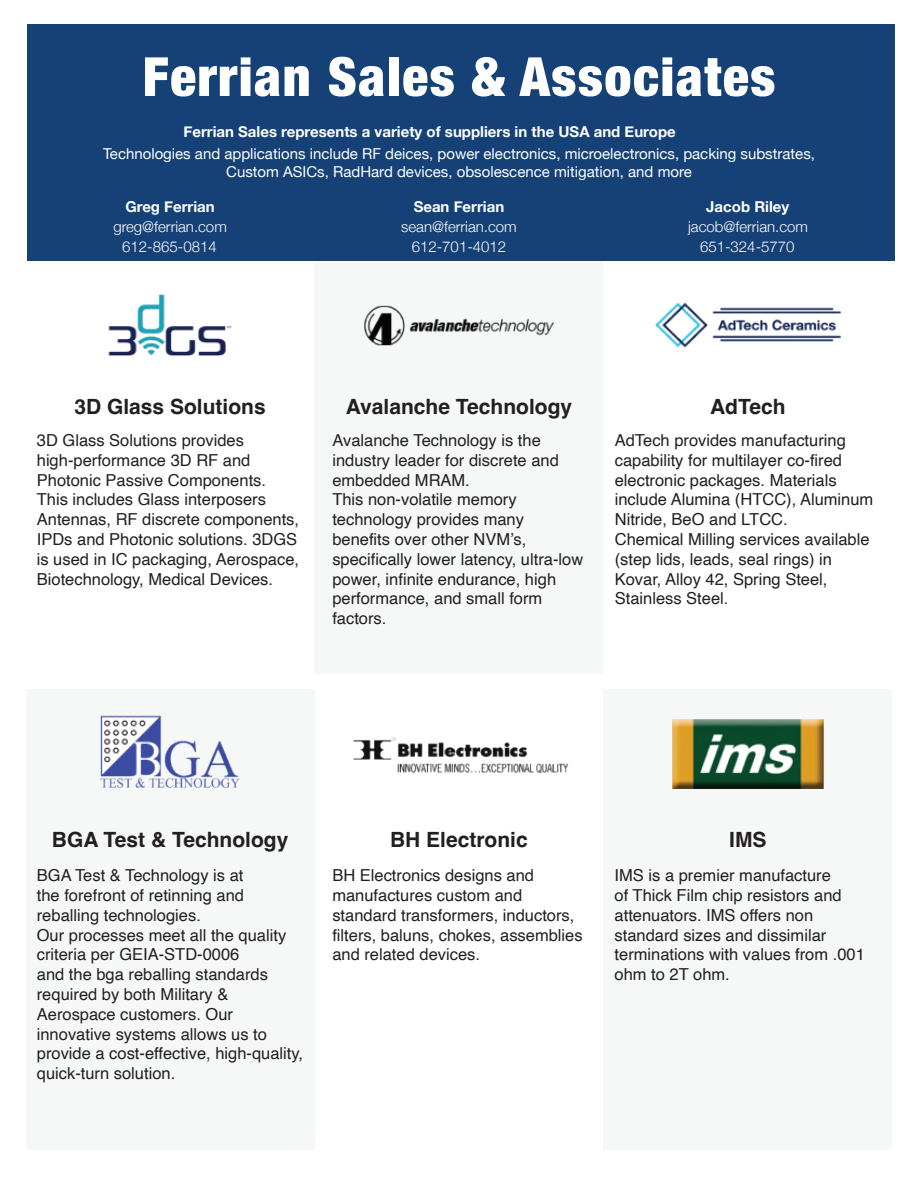
<style>
.page{position:relative;width:918px;height:1188px;background:#fff}
.page>*{position:absolute;margin:0;border:0;box-sizing:border-box;transform-origin:0 0}
.t1{font:900 condensed 54px "Helvetica Neue";letter-spacing:.03em;color:#fff}
.t2{font:700 21px "Helvetica";color:#231f20}
.t3{font:16.5px/19.8px "Helvetica";color:#231f20}
.t4{font:15px/18px "Helvetica Neue";color:#fff;text-align:center}
.t5{font:700 15px "Helvetica Neue";color:#fff}
.t6{font:300 15px "Helvetica Neue";color:#fff}
</style>
<div class="page">
<div style="left:315px;top:261px;width:288px;height:421px;background:#f6f8f8"></div>
<div style="left:26px;top:682px;width:289px;height:467px;background:#f6f8f8"></div>
<div style="left:603px;top:682px;width:289px;height:467px;background:#f6f8f8"></div>
<div style="left:27px;top:24px;width:868px;height:237px;background:#154177"></div>
<div style="left:0;top:674px;width:918px;height:15px;background:#fff"></div>
<img style="left:672px;top:719px;width:152px;height:70px">
<img style="left:353px;top:737px;width:216px;height:36px">
<img style="left:100px;top:715px;width:140px;height:73px">
<img style="left:364px;top:305px;width:190px;height:41px">
<img style="left:108px;top:294px;width:124px;height:62px">
<img style="left:655px;top:302px;width:186px;height:46px">
<h1 class="t1" style="left:143px;top:32px;width:634px">Ferrian Sales &amp; Associates</h1>
<p class="t5" style="left:184px;top:119px;width:494px">Ferrian Sales represents a variety of suppliers in the USA and Europe</p>
<p class="t4" style="left:103px;top:145px;width:714px">Technologies and applications include RF deices, power electronics, microelectronics, packing substrates,<br>Custom ASICs, RadHard devices, obsolescence mitigation, and more</p>
<p class="t5" style="left:125px;top:195px;width:91px">Greg Ferrian</p>
<p class="t5" style="left:414px;top:195px;width:92px">Sean Ferrian</p>
<p class="t5" style="left:706px;top:195px;width:85px">Jacob Riley</p>
<p class="t6" style="left:113px;top:215px;width:115px">greg@ferrian.com</p>
<p class="t6" style="left:401px;top:215px;width:117px">sean@ferrian.com</p>
<p class="t6" style="left:688px;top:215px;width:121px">jacob@ferrian.com</p>
<p class="t6" style="left:122px;top:235px;width:96px">612-865-0814</p>
<p class="t6" style="left:412px;top:235px;width:96px">612-701-4012</p>
<p class="t6" style="left:700px;top:235px;width:96px">651-324-5770</p>
<p class="t2" style="left:74px;top:394px;width:193px">3D Glass Solutions</p>
<p class="t2" style="left:346px;top:394px;width:228px">Avalanche Technology</p>
<p class="t2" style="left:710px;top:394px;width:77px">AdTech</p>
<p class="t3" style="left:37px;top:431px;width:264px">3D Glass Solutions provides high-performance 3D RF and<br>Photonic Passive Components.<br>This includes Glass interposers<br>Antennas, RF discrete components,<br>IPDs and Photonic solutions. 3DGS is used in IC packaging, Aerospace,<br>Biotechnology, Medical Devices.</p>
<p class="t3" style="left:332px;top:431px;width:252px">Avalanche Technology is the industry leader for discrete and embedded MRAM.<br>This non-volatile memory technology provides many benefits over other NVM’s, specifically lower latency, ultra-low power, infinite endurance, high performance, and small form factors.</p>
<p class="t3" style="left:615px;top:431px;width:260px">AdTech provides manufacturing capability for multilayer co-fired electronic packages. Materials include Alumina (HTCC), Aluminum<br>Nitride, BeO and LTCC.<br>Chemical Milling services available (step lids, leads, seal rings) in<br>Kovar, Alloy 42, Spring Steel,<br>Stainless Steel.</p>
<p class="t2" style="left:52px;top:826px;width:238px">BGA Test &amp; Technology</p>
<p class="t2" style="left:390px;top:826px;width:139px">BH Electronic</p>
<p class="t2" style="left:729px;top:826px;width:39px">IMS</p>
<p class="t3" style="left:37px;top:866px;width:268px">BGA Test &amp; Technology is at<br>the forefront of retinning and reballing technologies.<br>Our processes meet all the quality criteria per GEIA-STD-0006<br>and the bga reballing standards required by both Military &amp;<br>Aerospace customers. Our innovative systems allows us to provide a cost-effective, high-quality, quick-turn solution.</p>
<p class="t3" style="left:332px;top:866px;width:252px">BH Electronics designs and manufactures custom and standard transformers, inductors, filters, baluns, chokes, assemblies and related devices.</p>
<p class="t3" style="left:615px;top:866px;width:252px">IMS is a premier manufacture<br>of Thick Film chip resistors and attenuators. IMS offers non standard sizes and dissimilar terminations with values from .001 ohm to 2T ohm.</p>
</div>
